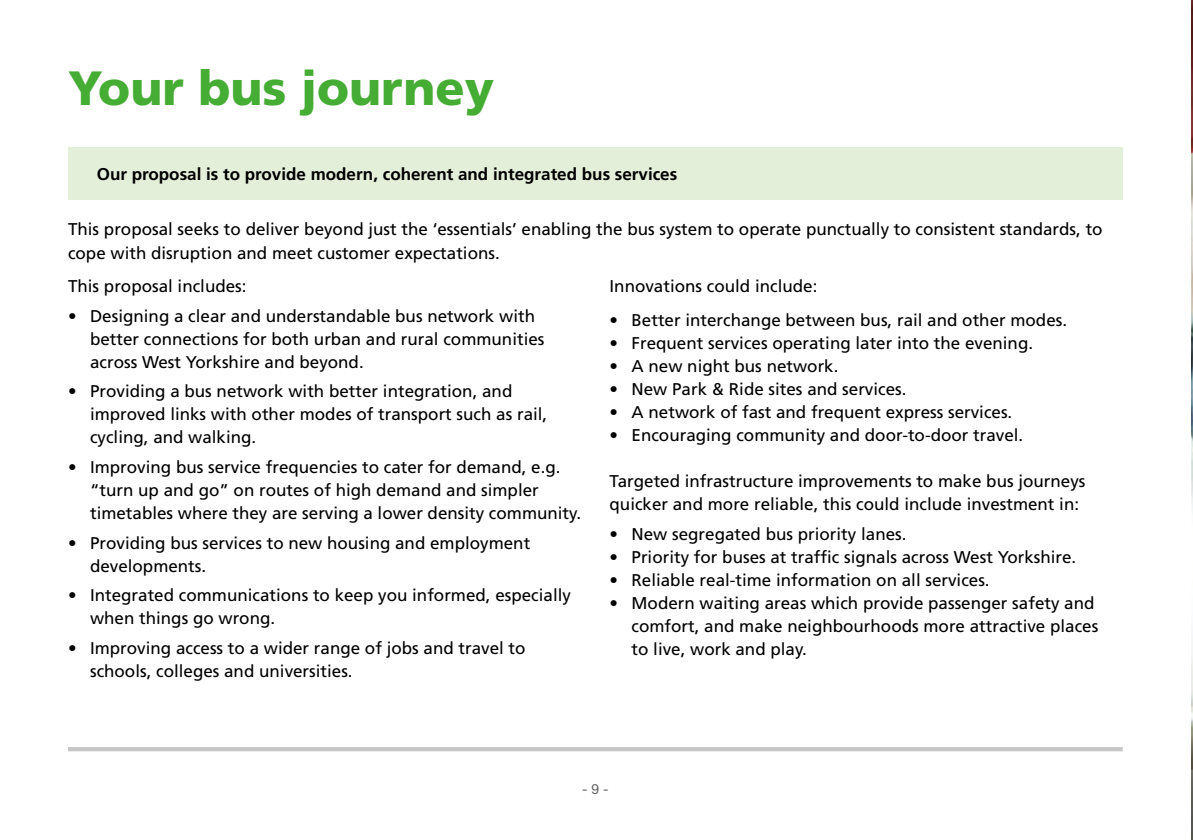
<style>
.page{position:relative;width:1193px;height:840px;background:#fff}
.page>*{position:absolute;margin:0;border:0;box-sizing:border-box;transform-origin:0 0}
.t1{font:900 48px "Frutiger";color:#45ac34}
.t2{font:17px/23px "Frutiger";color:#000}
.t3{font:700 17px "Frutiger";color:#000}
.t4{font:14px "Helvetica Neue LT";color:#646363}
</style>
<div class="page">
<img style="left:1191px;top:0;width:2px;height:733px">
<hr style="left:1191px;top:733px;width:2px;height:106px;background:#000">
<hr style="left:68px;top:747px;width:1055px;height:3px;background:#c6c6c6">
<div style="left:68px;top:147px;width:1055px;height:52px;background:#e4efda"></div>
<h1 class="t1" style="left:68px;top:60px;width:428px">Your bus journey</h1>
<p class="t3" style="left:97px;top:164px;width:582px">Our proposal is to provide modern, coherent and integrated bus services</p>
<p class="t2" style="left:68px;top:218px;width:1036px">This proposal seeks to deliver beyond just the ‘essentials’ enabling the bus system to operate punctually to consistent standards, to cope with disruption and meet customer expectations.</p>
<p class="t2" style="left:68px;top:274px;width:180px">This proposal includes:</p>
<p class="t2" style="left:90px;top:304px;width:456px;text-indent:-22px">• Designing a clear and understandable bus network with better connections for both urban and rural communities across West Yorkshire and beyond.</p>
<p class="t2" style="left:90px;top:379px;width:459px;text-indent:-22px">• Providing a bus network with better integration, and improved links with other modes of transport such as rail, cycling, and walking.</p>
<p class="t2" style="left:90px;top:455px;width:493px;text-indent:-22px">• Improving bus service frequencies to cater for demand, e.g. “turn up and go” on routes of high demand and simpler timetables where they are serving a lower density community.</p>
<p class="t2" style="left:90px;top:530px;width:442px;text-indent:-22px">• Providing bus services to new housing and employment developments.</p>
<p class="t2" style="left:90px;top:583px;width:482px;text-indent:-22px">• Integrated communications to keep you informed, especially when things go wrong.</p>
<p class="t2" style="left:90px;top:635px;width:437px;text-indent:-22px">• Improving access to a wider range of jobs and travel to schools, colleges and universities.</p>
<p class="t2" style="left:609px;top:274px;width:209px">Innovations could include:</p>
<p class="t2" style="left:609px;top:308px;width:459px">• Better interchange between bus, rail and other modes.</p>
<p class="t2" style="left:609px;top:331px;width:425px">• Frequent services operating later into the evening.</p>
<p class="t2" style="left:609px;top:354px;width:230px">• A new night bus network.</p>
<p class="t2" style="left:609px;top:377px;width:298px">• New Park &amp; Ride sites and services.</p>
<p class="t2" style="left:609px;top:400px;width:404px">• A network of fast and frequent express services.</p>
<p class="t2" style="left:609px;top:423px;width:415px">• Encouraging community and door-to-door travel.</p>
<p class="t2" style="left:609px;top:469px;width:477px">Targeted infrastructure improvements to make bus journeys quicker and more reliable, this could include investment in:</p>
<p class="t2" style="left:609px;top:522px;width:298px">• New segregated bus priority lanes.</p>
<p class="t2" style="left:609px;top:545px;width:468px">• Priority for buses at traffic signals across West Yorkshire.</p>
<p class="t2" style="left:609px;top:568px;width:382px">• Reliable real-time information on all services.</p>
<p class="t2" style="left:631px;top:591px;width:468px;text-indent:-22px">• Modern waiting areas which provide passenger safety and comfort, and make neighbourhoods more attractive places to live, work and play.</p>
<p class="t4" style="left:582px;top:780px;width:28px">- 9 -</p>
</div>
